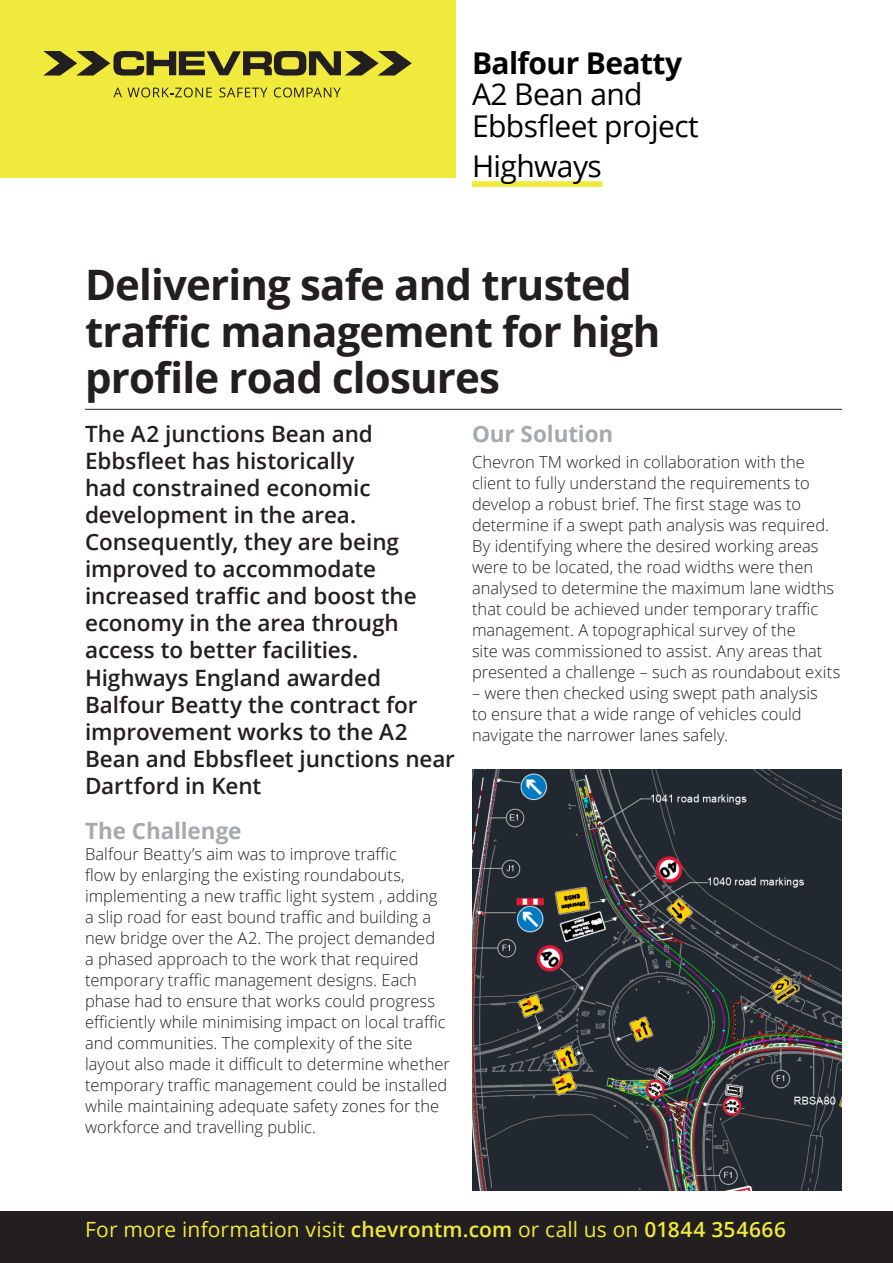
<style>
.page{position:relative;width:893px;height:1263px;background:#fff}
.page>*{position:absolute;margin:0;border:0;box-sizing:border-box;transform-origin:0 0}
.t1{font:700 42px/46.5px "Open Sans";letter-spacing:-.02em;color:#231f20}
.t2{font:30px/31.5px "Open Sans";letter-spacing:-.02em;color:#000200}
.t3{font:600 22.5px/27px "Open Sans";letter-spacing:-.005em;color:#231f20}
.t4{font:700 22.5px "Open Sans";letter-spacing:-.005em;color:#a8a9ad}
.t5{font:21px "Open Sans";letter-spacing:.005em;color:#efea3b}
.t6{font:300 16.5px/21px "Open Sans";color:#231f20}
.s1{font-weight:700}
.s2{font-weight:600}
</style>
<div class="page">
<div style="left:0;top:0;width:455px;height:177px;background:#efea3b"></div>
<div style="left:0;top:1212px;width:893px;height:51px;background:#231f20"></div>
<hr style="left:85px;top:409px;width:757px;height:1px;background:#231f20">
<svg style="left:43px;top:51px;width:369px;height:25px"></svg>
<svg style="left:113px;top:87px;width:99px;height:10px"></svg>
<svg style="left:219px;top:87px;width:49px;height:10px"></svg>
<svg style="left:274px;top:87px;width:67px;height:10px"></svg>
<img style="left:472px;top:770px;width:370px;height:421px">
<div style="left:472px;top:181px;width:130px;height:6px;background:#efea3b"></div>
<p class="t2" style="left:472px;top:47px;width:228px"><span class="s1">Balfour Beatty<br></span>A2 Bean and<br>Ebbsfleet project</p>
<p class="t2" style="left:472px;top:150px;width:131px">Highways</p>
<p class="t1" style="left:85px;top:261px;width:577px">Delivering safe and trusted traffic management for high profile road closures</p>
<p class="t3" style="left:85px;top:420px;width:371px">The A2 junctions Bean and<br>Ebbsfleet has historically<br>had constrained economic development in the area.<br>Consequently, they are being improved to accommodate increased traffic and boost the economy in the area through access to better facilities.<br>Highways England awarded<br>Balfour Beatty the contract for improvement works to the A2<br>Bean and Ebbsfleet junctions near<br>Dartford in Kent</p>
<p class="t4" style="left:85px;top:814px;width:158px">The Challenge</p>
<p class="t6" style="left:85px;top:842px;width:366px">Balfour Beatty’s aim was to improve traffic<br>flow by enlarging the existing roundabouts, implementing a new traffic light system , adding a slip road for east bound traffic and building a new bridge over the A2. The project demanded<br>a phased approach to the work that required temporary traffic management designs. Each phase had to ensure that works could progress efficiently while minimising impact on local traffic and communities. The complexity of the site layout also made it difficult to determine whether temporary traffic management could be installed while maintaining adequate safety zones for the workforce and travelling public.</p>
<p class="t4" style="left:472px;top:418px;width:143px">Our Solution</p>
<p class="t6" style="left:472px;top:451px;width:370px">Chevron TM worked in collaboration with the client to fully understand the requirements to develop a robust brief. The first stage was to determine if a swept path analysis was required.<br>By identifying where the desired working areas were to be located, the road widths were then analysed to determine the maximum lane widths that could be achieved under temporary traffic management. A topographical survey of the<br>site was commissioned to assist. Any areas that presented a challenge – such as roundabout exits</p>
<p class="t6" style="left:472px;top:682px;width:347px">– were then checked using swept path analysis to ensure that a wide range of vehicles could navigate the narrower lanes safely.</p>
<p class="t5" style="left:85px;top:1214px;width:703px">For more information visit <span class="s2">chevrontm.com</span> or call us on <span class="s2">01844 354666</span></p>
</div>
